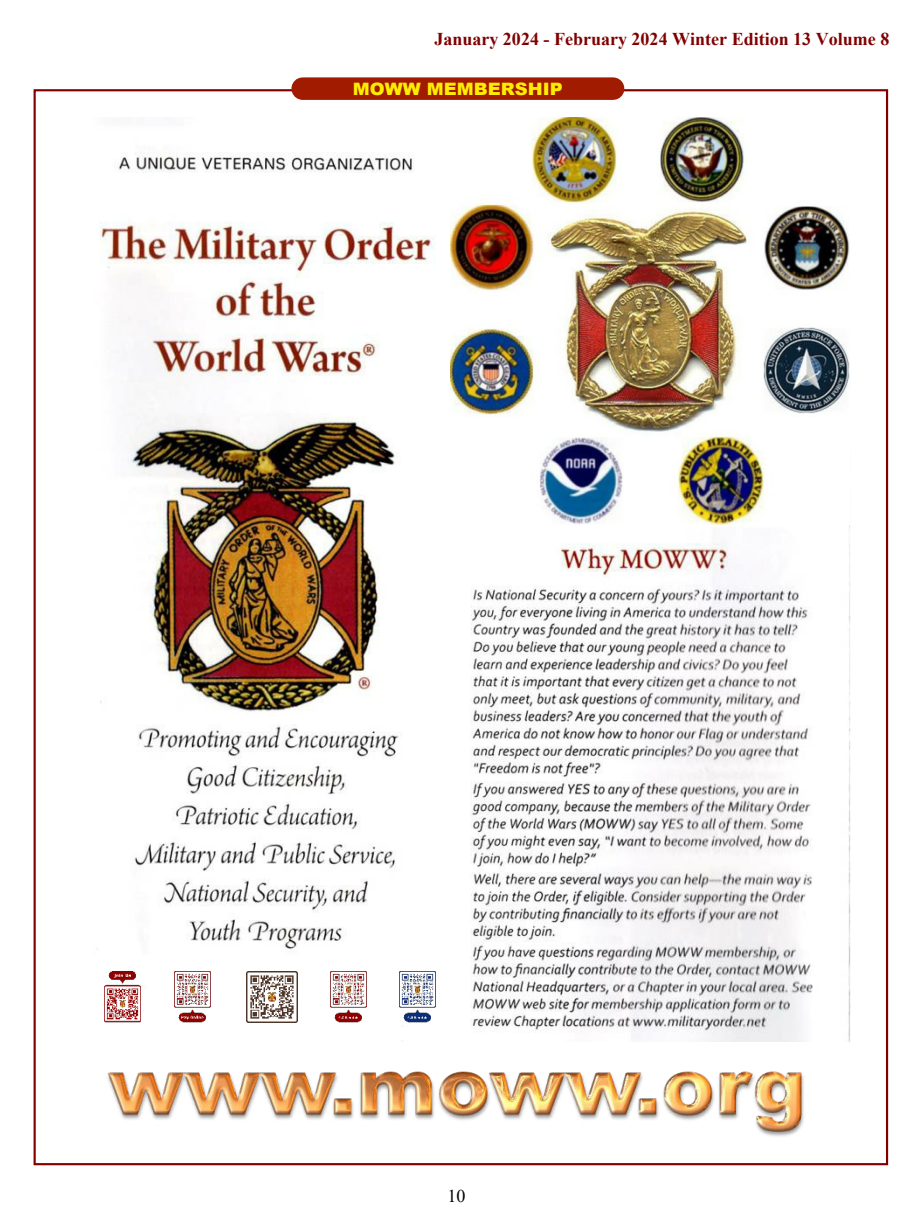
<style>
.page{position:relative;width:918px;height:1221px;background:#fff}
.page>*{position:absolute;margin:0;border:0;box-sizing:border-box;transform-origin:0 0}
.t1{font:700 18px "Times New Roman";color:#800000}
.t2{font:18px "Times New Roman";color:#000}
.t3{font:900 17.1px "Arial";color:#ffed00;scale:1.05 1}
</style>
<div class="page">
<div style="left:303px;top:77px;width:310px;height:23px;background:#a11b00"></div>
<img style="left:107px;top:1041px;width:697px;height:96px">
<img style="left:100px;top:152px;width:751px;height:889px">
<img style="left:451px;top:117px;width:398px;height:407px">
<img style="left:105px;top:1026px;width:341px;height:7px">
<img style="left:96px;top:413px;width:350px;height:613px">
<img style="left:118px;top:717px;width:301px;height:267px">
<img style="left:104px;top:971px;width:36px;height:51px">
<img style="left:174px;top:971px;width:37px;height:51px">
<img style="left:246px;top:971px;width:51px;height:51px">
<img style="left:331px;top:971px;width:36px;height:51px">
<img style="left:400px;top:971px;width:36px;height:51px">
<p class="t1" style="left:434px;top:33px;width:457px">January 2024 - February 2024 Winter Edition 13 Volume 8</p>
<p class="t3" style="left:353px;top:82px;width:201px">MOWW MEMBERSHIP</p>
<p class="t2" style="left:448px;top:1188px;width:20px">10</p>
</div>
